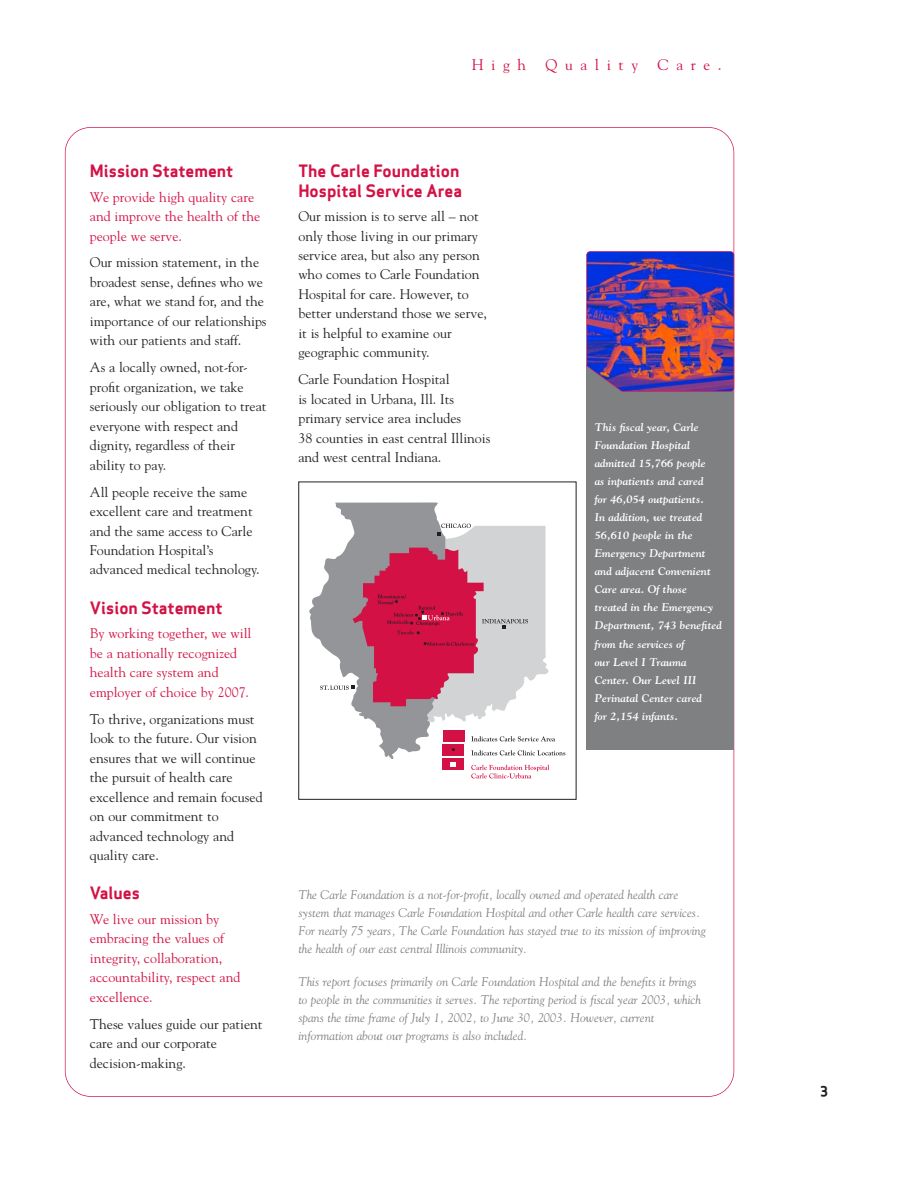
<style>
.page{position:relative;width:918px;height:1188px;background:#fff}
.page>*{position:absolute;margin:0;border:0;box-sizing:border-box;transform-origin:0 0}
.t1{font:16.65px/19.5px "Apex Sans Bold ST";color:#d31145}
.t2{font:15.3px "Goudy";letter-spacing:.5em;color:#d31145}
.t3{font:13.95px/19.5px "Goudy";color:#231f20}
.t4{font:13.95px/19.5px "Goudy";color:#d31145}
.t5{font:13.95px "Apex Sans Bold ST";color:#231f20}
.t6{font:italic 12.45px/18px "Goudy";color:#7e8082}
.t7{font:italic 700 11.1px/18px "Goudy";color:#fff}
</style>
<div class="page">
<svg style="left:309px;top:503px;width:256px;height:275px"></svg>
<div style="left:298px;top:482px;width:278px;height:318px;border:1px solid #231f20"></div>
<div style="left:586px;top:365px;width:148px;height:385px;background:#7e8082"></div>
<img style="left:586px;top:251px;width:148px;height:141px">
<p class="t2" style="left:472px;top:58px;width:56px">High</p>
<p class="t2" style="left:546px;top:58px;width:94px">Quality</p>
<p class="t2" style="left:658px;top:58px;width:66px">Care.</p>
<p class="t1" style="left:90px;top:163px;width:145px">Mission Statement</p>
<p class="t4" style="left:90px;top:188px;width:172px">We provide high quality care and improve the health of the people we serve.</p>
<p class="t3" style="left:90px;top:254px;width:178px">Our mission statement, in the broadest sense, defines who we are, what we stand for, and the importance of our relationships with our patients and staff.</p>
<p class="t3" style="left:90px;top:359px;width:178px">As a locally owned, not-for&shy;profit organization, we take seriously our obligation to treat everyone with respect and dignity, regardless of their ability to pay.</p>
<p class="t3" style="left:90px;top:483px;width:171px">All people receive the same excellent care and treatment and the same access to Carle<br>Foundation Hospital’s advanced medical technology.</p>
<p class="t1" style="left:90px;top:600px;width:134px">Vision Statement</p>
<p class="t4" style="left:90px;top:625px;width:163px">By working together, we will be a nationally recognized health care system and employer of choice by 2007.</p>
<p class="t3" style="left:90px;top:710px;width:174px">To thrive, organizations must look to the future. Our vision ensures that we will continue the pursuit of health care excellence and remain focused on our commitment to advanced technology and quality care.</p>
<p class="t1" style="left:90px;top:886px;width:52px">Values</p>
<p class="t4" style="left:90px;top:910px;width:152px">We live our mission by embracing the values of integrity, collaboration, accountability, respect and excellence.</p>
<p class="t3" style="left:90px;top:1015px;width:174px">These values guide our patient care and our corporate decision-making.</p>
<p class="t1" style="left:298px;top:163px;width:165px">The Carle Foundation<br>Hospital Service Area</p>
<p class="t3" style="left:298px;top:208px;width:190px">Our mission is to serve all – not only those living in our primary service area, but also any person who comes to Carle Foundation<br>Hospital for care. However, to better understand those we serve, it is helpful to examine our geographic community.</p>
<p class="t3" style="left:298px;top:371px;width:194px">Carle Foundation Hospital<br>is located in Urbana, Ill. Its primary service area includes<br>38 counties in east central Illinois and west central Indiana.</p>
<p class="t7" style="left:595px;top:419px;width:129px">This fiscal year, Carle<br>Foundation Hospital admitted 15,766 people<br>as inpatients and cared<br>for 46,054 outpatients.<br>In addition, we treated<br>56,610 people in the<br>Emergency Department and adjacent Convenient<br>Care area. Of those treated in the Emergency<br>Department, 743 benefited from the services of<br>our Level I Trauma<br>Center. Our Level III<br>Perinatal Center cared<br>for 2,154 infants.</p>
<p class="t6" style="left:298px;top:887px;width:409px">The Carle Foundation is a not-for-profit, locally owned and operated health care system that manages Carle Foundation Hospital and other Carle health care services.<br>For nearly 75 years, The Carle Foundation has stayed true to its mission of improving the health of our east central Illinois community.</p>
<p class="t6" style="left:298px;top:974px;width:404px">This report focuses primarily on Carle Foundation Hospital and the benefits it brings to people in the communities it serves. The reporting period is fiscal year 2003, which spans the time frame of July 1, 2002, to June 30, 2003. However, current information about our programs is also included.</p>
<p class="t5" style="left:820px;top:1083px;width:9px">3</p>
</div>
